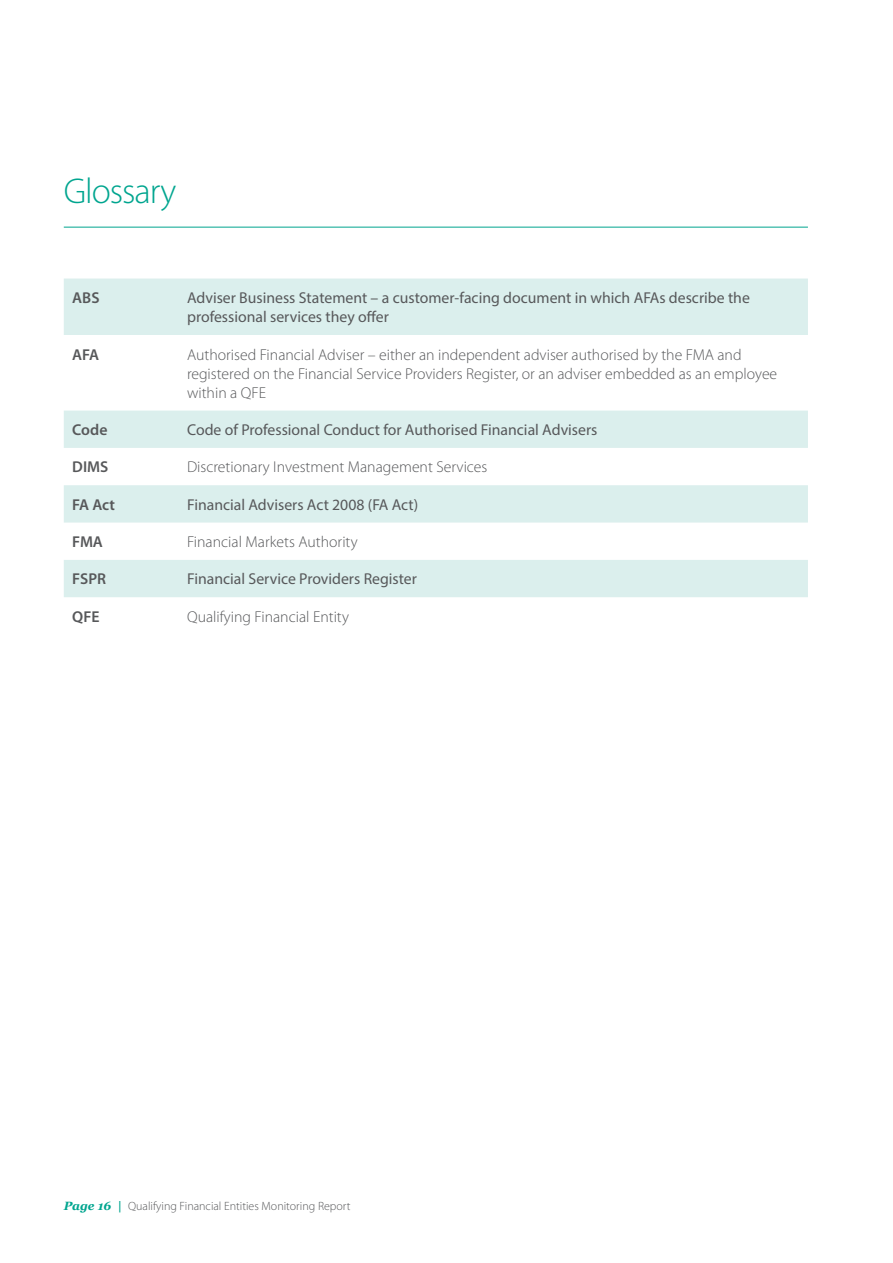
<style>
.page{position:relative;width:893px;height:1263px;background:#fff}
.page>*{position:absolute;margin:0;border:0;box-sizing:border-box;transform-origin:0 0}
.Section_Head{font:300 36px "Myriad Pro";letter-spacing:-.03em;color:#00a58f}
.Body{font:300 15.75px/19.2px "Myriad Pro";color:#57585a}
.Body__on_pale_green{font:15.75px/19.2px "Myriad Pro";color:#57585a}
.Body-2{font:600 15.75px "Myriad Pro";color:#57585a}
.t1{font:300 12px "Myriad Pro";color:#57585a}
.s1{font-family:"Georgia";font-weight:700;font-style:italic;color:#00a58f}
</style>
<div class="page">
<hr style="left:64px;top:227px;width:744px;height:1px;background:#00a58f">
<svg style="left:64px;top:279px;width:744px;height:318px;fill:#dbefed"></svg>
<p class="Section_Head" style="left:64px;top:170px;width:114px">Glossary</p>
<p class="Body-2" style="left:72px;top:289px;width:29px">ABS</p>
<p class="Body__on_pale_green" style="left:187px;top:288px;width:564px">Adviser Business Statement – a customer-facing document in which AFAs describe the professional services they offer</p>
<p class="Body-2" style="left:72px;top:346px;width:28px">AFA</p>
<p class="Body" style="left:187px;top:345px;width:592px">Authorised Financial Adviser – either an independent adviser authorised by the FMA and registered on the Financial Service Providers Register, or an adviser embedded as an employee within a QFE</p>
<p class="Body-2" style="left:72px;top:421px;width:37px">Code</p>
<p class="Body__on_pale_green" style="left:187px;top:420px;width:412px">Code of Professional Conduct for Authorised Financial Advisers</p>
<p class="Body-2" style="left:72px;top:458px;width:38px">DIMS</p>
<p class="Body" style="left:187px;top:457px;width:302px">Discretionary Investment Management Services</p>
<p class="Body-2" style="left:72px;top:496px;width:44px">FA Act</p>
<p class="Body__on_pale_green" style="left:187px;top:495px;width:233px">Financial Advisers Act 2008 (FA Act)</p>
<p class="Body-2" style="left:72px;top:533px;width:32px">FMA</p>
<p class="Body" style="left:187px;top:532px;width:172px">Financial Markets Authority</p>
<p class="Body-2" style="left:72px;top:570px;width:35px">FSPR</p>
<p class="Body__on_pale_green" style="left:187px;top:569px;width:231px">Financial Service Providers Register</p>
<p class="Body-2" style="left:72px;top:608px;width:29px">QFE</p>
<p class="Body" style="left:187px;top:607px;width:163px">Qualifying Financial Entity</p>
<p class="t1" style="left:64px;top:1198px;width:288px"><span class="s1">Page 16 |</span> Qualifying Financial Entities Monitoring Report</p>
</div>
